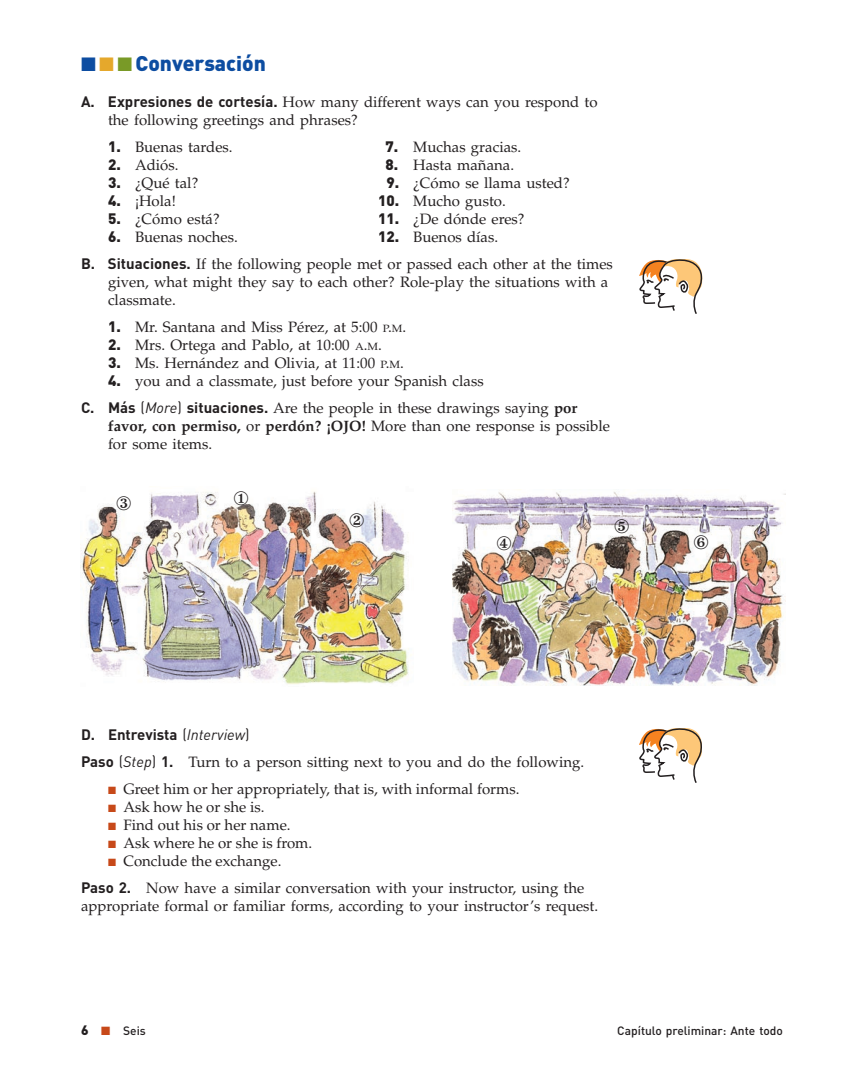
<style>
.page{position:relative;width:864px;height:1080px;background:#fff}
.page>*{position:absolute;margin:0;border:0;box-sizing:border-box;transform-origin:0 0}
.t1{font:900 21px "DIN";color:#0d4da1}
.t2{font:15px/18px "Palatino";color:#231f20}
.t3{font:700 15px "DIN";color:#231f20}
.t4{font:500 12px "DIN";color:#231f20}
.s1{color:#e5a82c}
.s2{color:#799a27}
.s3{font-family:"DIN";font-weight:700}
.s4{font-family:"DIN";font-weight:900}
.s5{font-size:10.5px}
.s6{font-family:"DIN"}
.s7{font-family:"DIN";font-style:italic}
.s8{font-weight:700}
.s9{font-weight:400}
.s10{font-weight:400;font-style:italic}
.s11{color:#c74919}
.s12{font-weight:900;font-size:13.5px}
</style>
<div class="page">
<img style="left:80px;top:259px;width:706px;height:524px">
<svg style="left:234px;top:491px;width:14px;height:14px"></svg>
<svg style="left:350px;top:514px;width:14px;height:14px"></svg>
<svg style="left:117px;top:496px;width:14px;height:14px"></svg>
<svg style="left:497px;top:536px;width:14px;height:14px"></svg>
<svg style="left:615px;top:519px;width:14px;height:14px"></svg>
<svg style="left:694px;top:535px;width:14px;height:14px"></svg>
<h1 class="t1" style="left:81px;top:56px;width:186px">■ <span class="s1">■</span> <span class="s2">■</span> Conversación</h1>
<p class="t2" style="left:108px;top:93px;width:491px;text-indent:-27px"><span class="s3">A. Expresiones de cortesía.</span> How many different ways can you respond to the following greetings and phrases?</p>
<p class="t2" style="left:108px;top:138px;width:126px"><span class="s4">1.</span> Buenas tardes.</p>
<p class="t2" style="left:386px;top:138px;width:137px"><span class="s4">7.</span> Muchas gracias.</p>
<p class="t2" style="left:108px;top:156px;width:72px"><span class="s4">2.</span> Adiós.</p>
<p class="t2" style="left:386px;top:156px;width:130px"><span class="s4">8.</span> Hasta mañana.</p>
<p class="t2" style="left:108px;top:174px;width:92px"><span class="s4">3.</span> ¿Qué tal?</p>
<p class="t2" style="left:386px;top:174px;width:185px"><span class="s4">9.</span> ¿Cómo se llama usted?</p>
<p class="t2" style="left:108px;top:192px;width:69px"><span class="s4">4.</span> ¡Hola!</p>
<p class="t2" style="left:378px;top:192px;width:129px"><span class="s4">10.</span> Mucho gusto.</p>
<p class="t2" style="left:108px;top:210px;width:113px"><span class="s4">5.</span> ¿Cómo está?</p>
<p class="t2" style="left:378px;top:210px;width:148px"><span class="s4">11.</span> ¿De dónde eres?</p>
<p class="t2" style="left:108px;top:228px;width:131px"><span class="s4">6.</span> Buenas noches.</p>
<p class="t2" style="left:81px;top:224px;width:533px;line-height:27px;text-indent:297px"><span class="s4">12.</span> Buenos días.<br><span class="s3">B. Situaciones.</span> If the following people met or passed each other at the times</p>
<p class="t2" style="left:108px;top:273px;width:502px">given, what might they say to each other? Role-play the situations with a classmate.</p>
<p class="t2" style="left:108px;top:318px;width:300px"><span class="s4">1.</span> Mr. Santana and Miss Pérez, at 5:00 <span class="s5">P</span>.<span class="s5">M</span>.</p>
<p class="t2" style="left:108px;top:336px;width:275px"><span class="s4">2.</span> Mrs. Ortega and Pablo, at 10:00 <span class="s5">A</span>.<span class="s5">M</span>.</p>
<p class="t2" style="left:108px;top:354px;width:297px"><span class="s4">3.</span> Ms. Hernández and Olivia, at 11:00 <span class="s5">P</span>.<span class="s5">M</span>.</p>
<p class="t2" style="left:81px;top:368px;width:498px;line-height:27px;text-indent:27px"><span class="s4">4.</span> you and a classmate, just before your Spanish class<br><span class="s3">C. Más</span> <span class="s6">(</span><span class="s7">More</span><span class="s6">)</span> <span class="s3">situaciones.</span> Are the people in these drawings saying <span class="s8">por</span></p>
<p class="t2" style="left:108px;top:417px;width:503px"><span class="s8">favor, con permiso,</span> or <span class="s8">perdón? ¡OJO!</span> More than one response is possible for some items.</p>
<p class="t3" style="left:81px;top:729px;width:170px">D. Entrevista <span class="s9">(</span><span class="s10">Interview</span><span class="s9">)</span></p>
<p class="t2" style="left:81px;top:753px;width:505px"><span class="s3">Paso</span> <span class="s6">(</span><span class="s7">Step</span><span class="s6">)</span> <span class="s3">1.</span> Turn to a person sitting next to you and do the following.</p>
<p class="t2" style="left:108px;top:780px;width:413px"><span class="s11">■</span> Greet him or her appropriately, that is, with informal forms.</p>
<p class="t2" style="left:108px;top:798px;width:158px"><span class="s11">■</span> Ask how he or she is.</p>
<p class="t2" style="left:108px;top:816px;width:184px"><span class="s11">■</span> Find out his or her name.</p>
<p class="t2" style="left:108px;top:834px;width:206px"><span class="s11">■</span> Ask where he or she is from.</p>
<p class="t2" style="left:81px;top:847px;width:505px;line-height:27px;text-indent:27px"><span class="s11">■</span> Conclude the exchange.<br><span class="s3">Paso 2.</span> Now have a similar conversation with your instructor, using the</p>
<p class="t2" style="left:81px;top:897px;width:519px">appropriate formal or familiar forms, according to your instructor’s request.</p>
<p class="t4" style="left:81px;top:1026px;width:66px"><span class="s12">6</span> <span class="s11">■</span> Seis</p>
<p class="t4" style="left:617px;top:1026px;width:167px">Capítulo preliminar: Ante todo</p>
</div>
